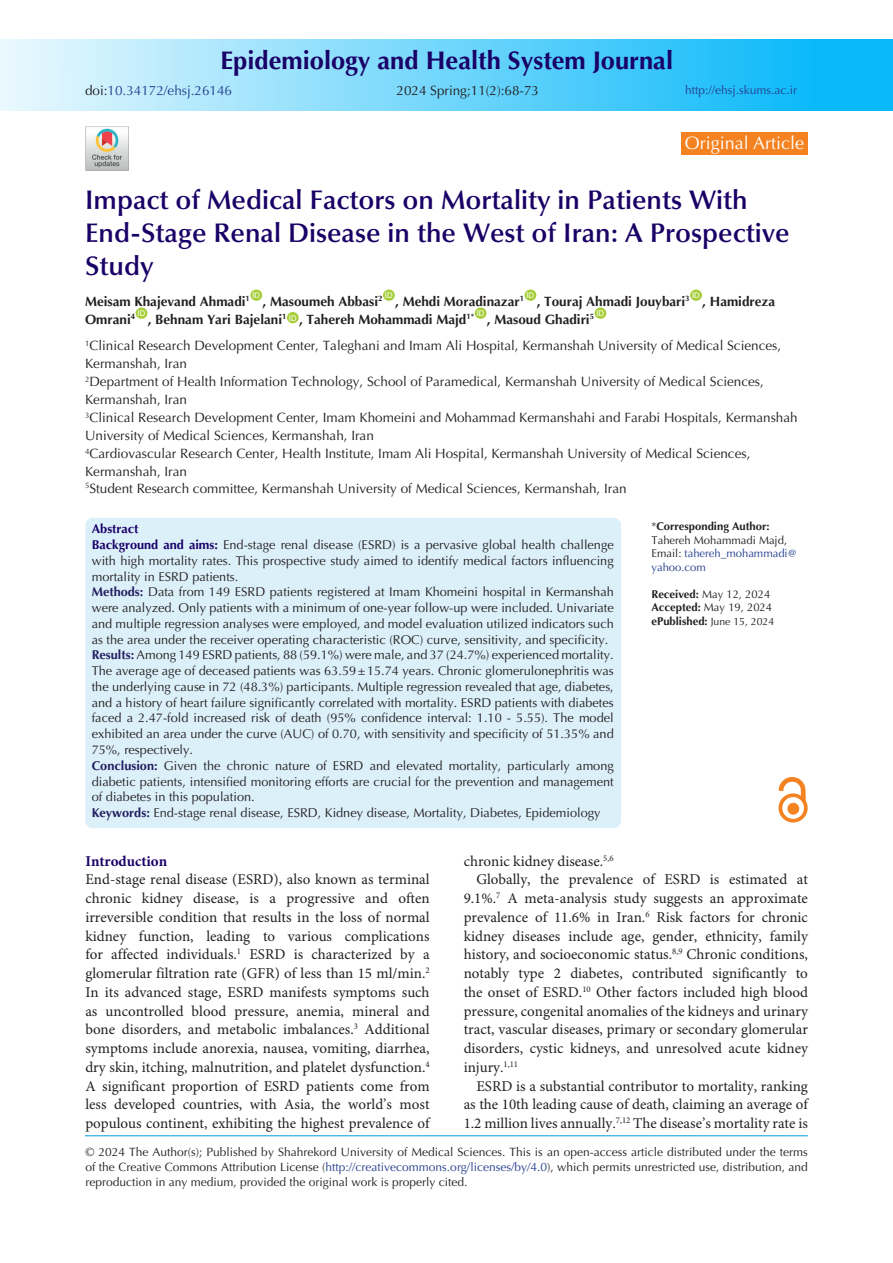
<style>
.page{position:relative;width:893px;height:1263px;background:#fff}
.page>*{position:absolute;margin:0;border:0;box-sizing:border-box;transform-origin:0 0}
.t1{font:600 27px/33px "Optima LT Std";color:#190066}
.t2{font:700 25.5px "Optima LT Std";color:#190066}
.t3{font:18px "Optima LT Std";color:#fff}
.t4{font:15px/18.8px "Minion Pro";color:#231f20;text-align:justify}
.t5{font:700 15px "Minion Pro";color:#190066}
.t6{font:13.5px/18px "Optima LT Std";color:#231f20}
.t7{font:700 13.5px "Optima LT Std";color:#231f20}
.t8{font:13.5px "Optima LT Std";color:#253f8e}
.t9{font:12.75px/15.8px "Optima LT Std";color:#231f20;text-align:justify}
.t10{font:700 12.75px "Optima LT Std";color:#190066}
.t11{font:12px/15px "Optima LT Std";color:#231f20;text-align:justify}
.t12{font:12px "Optima LT Std";color:#253f8e}
.t13{font:11.25px "Optima LT Std";color:#231f20}
.t14{font:700 11.25px "Optima LT Std";color:#231f20}
.t15{font:11.25px/13.5px "Optima LT Std";color:#253f8e}
.t16{font:7.8px "Arial";color:#fff}
.s1{color:#231f20}
.s2{font-weight:700;color:#190166}
.s3{font-weight:700;color:#231e60}
.s4{font-weight:400}
.s5{font-weight:700}
.s6{font-weight:400;font-size:10.5px}
.s7{color:#253f8e}
</style>
<div class="page">
<div style="left:0;top:39px;width:893px;height:72px;background:linear-gradient(to right,#e9f8fe,#00b4f9)"></div>
<hr style="left:85px;top:1135px;width:723px;height:1px;background:#0099e5">
<div style="left:250px;top:289px;width:12px;height:12px;background:#a6ce39;border-radius:50%"></div>
<div style="left:383px;top:289px;width:12px;height:12px;background:#a6ce39;border-radius:50%"></div>
<div style="left:525px;top:289px;width:11px;height:12px;background:#a6ce39;border-radius:50%"></div>
<div style="left:690px;top:289px;width:12px;height:12px;background:#a6ce39;border-radius:50%"></div>
<div style="left:136px;top:307px;width:11px;height:12px;background:#a6ce39;border-radius:50%"></div>
<div style="left:287px;top:312px;width:12px;height:11px;background:#a6ce39;border-radius:50%"></div>
<div style="left:475px;top:307px;width:12px;height:12px;background:#a6ce39;border-radius:50%"></div>
<div style="left:595px;top:307px;width:11px;height:12px;background:#a6ce39;border-radius:50%"></div>
<div style="left:681px;top:132px;width:127px;height:23px;background:#f58220"></div>
<img style="left:85px;top:127px;width:43px;height:43px">
<div style="left:788px;top:803px;width:11px;height:11px;background:#f58220;border-radius:50%"></div>
<div style="left:788px;top:803px;width:11px;height:11px;border:1px solid #f58220;border-radius:50%"></div>
<div style="left:778px;top:793px;width:30px;height:29px;border:4px solid #f58220;border-radius:50%"></div>
<svg style="left:779px;top:777px;width:26px;height:24px"></svg>
<div style="left:85px;top:518px;width:536px;height:310px;background:#dcf0fa;border-radius:8px"></div>
<p class="t2" style="left:221px;top:45px;width:454px">Epidemiology and Health System Journal</p>
<p class="t8" style="left:85px;top:83px;width:149px"><span class="s1">doi:</span>10.34172/ehsj.26146</p>
<p class="t6" style="left:396px;top:82px;width:144px">2024 Spring;11(2):68-73</p>
<p class="t12" style="left:685px;top:83px;width:114px">http://ehsj.skums.ac.ir</p>
<p class="t3" style="left:685px;top:132px;width:121px">Original Article</p>
<p class="t1" style="left:85px;top:184px;width:706px">Impact of Medical Factors on Mortality in Patients With<br>End-Stage Renal Disease in the West of Iran: A Prospective<br>Study</p>
<p class="t7" style="left:85px;top:293px;width:166px">Meisam Khajevand Ahmadi<sup>1</sup></p>
<p class="t16" style="left:252px;top:290px;width:9px">ID</p>
<p class="t16" style="left:385px;top:290px;width:9px">ID</p>
<p class="t16" style="left:526px;top:290px;width:9px">ID</p>
<p class="t16" style="left:692px;top:290px;width:9px">ID</p>
<p class="t7" style="left:263px;top:293px;width:121px">, Masoumeh Abbasi<sup>2</sup></p>
<p class="t7" style="left:395px;top:293px;width:130px">, Mehdi Moradinazar<sup>1</sup></p>
<p class="t7" style="left:537px;top:293px;width:154px">, Touraj Ahmadi Jouybari<sup>3</sup></p>
<p class="t7" style="left:702px;top:293px;width:74px">, Hamidreza</p>
<p class="t16" style="left:596px;top:308px;width:9px">ID</p>
<p class="t6" style="left:85px;top:337px;width:698px"><sup>1</sup>Clinical Research Development Center, Taleghani and Imam Ali Hospital, Kermanshah University of Medical Sciences,<br>Kermanshah, Iran</p>
<p class="t6" style="left:85px;top:373px;width:680px"><sup>2</sup>Department of Health Information Technology, School of Paramedical, Kermanshah University of Medical Sciences,<br>Kermanshah, Iran</p>
<p class="t6" style="left:85px;top:409px;width:714px"><sup>3</sup>Clinical Research Development Center, Imam Khomeini and Mohammad Kermanshahi and Farabi Hospitals, Kermanshah<br>University of Medical Sciences, Kermanshah, Iran</p>
<p class="t6" style="left:85px;top:445px;width:667px"><sup>4</sup>Cardiovascular Research Center, Health Institute, Imam Ali Hospital, Kermanshah University of Medical Sciences,<br>Kermanshah, Iran</p>
<p class="t6" style="left:85px;top:479px;width:543px"><sup>5</sup>Student Research committee, Kermanshah University of Medical Sciences, Kermanshah, Iran</p>
<p class="t16" style="left:138px;top:308px;width:9px">ID</p>
<p class="t16" style="left:477px;top:308px;width:9px">ID</p>
<p class="t7" style="left:148px;top:311px;width:140px">, Behnam Yari Bajelani<sup>1</sup></p>
<p class="t16" style="left:289px;top:313px;width:9px">ID</p>
<p class="t7" style="left:299px;top:311px;width:177px">, Tahereh Mohammadi Majd<sup>1*</sup></p>
<p class="t7" style="left:487px;top:311px;width:109px">, Masoud Ghadiri<sup>5</sup></p>
<p class="t7" style="left:85px;top:311px;width:52px">Omrani<sup>4</sup></p>
<p class="t10" style="left:92px;top:522px;width:48px">Abstract</p>
<p class="t9" style="left:92px;top:537px;width:523px"><span class="s2">Background and aims:</span> End-stage renal disease (ESRD) is a pervasive global health challenge with high mortality rates. This prospective study aimed to identify medical factors influencing mortality in ESRD patients.</p>
<p class="t9" style="left:92px;top:584px;width:524px"><span class="s3">Methods:</span> Data from 149 ESRD patients registered at Imam Khomeini hospital in Kermanshah were analyzed. Only patients with a minimum of one-year follow-up were included. Univariate and multiple regression analyses were employed, and model evaluation utilized indicators such as the area under the receiver operating characteristic (ROC) curve, sensitivity, and specificity.</p>
<p class="t9" style="left:92px;top:647px;width:524px"><span class="s3">Results:</span> Among 149 ESRD patients, 88 (59.1%) were male, and 37 (24.7%) experienced mortality.<br>The average age of deceased patients was 63.59±15.74 years. Chronic glomerulonephritis was the underlying cause in 72 (48.3%) participants. Multiple regression revealed that age, diabetes, and a history of heart failure significantly correlated with mortality. ESRD patients with diabetes faced a 2.47-fold increased risk of death (95% confidence interval: 1.10 - 5.55). The model exhibited an area under the curve (AUC) of 0.70, with sensitivity and specificity of 51.35% and 75%, respectively.</p>
<p class="t9" style="left:92px;top:758px;width:524px"><span class="s3">Conclusion:</span> Given the chronic nature of ESRD and elevated mortality, particularly among diabetic patients, intensified monitoring efforts are crucial for the prevention and management of diabetes in this population.</p>
<p class="t9" style="left:92px;top:805px;width:510px"><span class="s3">Keywords:</span> End-stage renal disease, ESRD, Kidney disease, Mortality, Diabetes, Epidemiology</p>
<p class="t14" style="left:651px;top:520px;width:120px"><span class="s4">*</span>Corresponding Author:</p>
<p class="t13" style="left:651px;top:533px;width:137px">Tahereh Mohammadi Majd,</p>
<p class="t15" style="left:651px;top:547px;width:147px"><span class="s1">Email:</span> tahereh_mohammadi@ yahoo.com</p>
<p class="t13" style="left:651px;top:587px;width:120px"><span class="s5">Received:</span> May 12, 2024</p>
<p class="t13" style="left:651px;top:601px;width:122px"><span class="s5">Accepted:</span> May 19, 2024</p>
<p class="t14" style="left:651px;top:614px;width:124px">ePublished: <span class="s6">June 15, 2024</span></p>
<p class="t5" style="left:85px;top:850px;width:83px">Introduction</p>
<p class="t4" style="left:85px;top:871px;width:346px">End-stage renal disease (ESRD), also known as terminal chronic kidney disease, is a progressive and often irreversible condition that results in the loss of normal kidney function, leading to various complications for affected individuals.<sup>1</sup> ESRD is characterized by a glomerular filtration rate (GFR) of less than 15 ml/min.<sup>2<br></sup>In its advanced stage, ESRD manifests symptoms such as uncontrolled blood pressure, anemia, mineral and bone disorders, and metabolic imbalances.<sup>3</sup> Additional symptoms include anorexia, nausea, vomiting, diarrhea, dry skin, itching, malnutrition, and platelet dysfunction.<sup>4<br></sup>A significant proportion of ESRD patients come from less developed countries, with Asia, the world’s most populous continent, exhibiting the highest prevalence of</p>
<p class="t4" style="left:464px;top:852px;width:151px">chronic kidney disease.<sup>5,6</sup></p>
<p class="t4" style="left:464px;top:871px;width:346px;text-indent:13px">Globally, the prevalence of ESRD is estimated at 9.1%.<sup>7</sup> A meta-analysis study suggests an approximate prevalence of 11.6% in Iran.<sup>6</sup> Risk factors for chronic kidney diseases include age, gender, ethnicity, family history, and socioeconomic status.<sup>8,9</sup> Chronic conditions, notably type 2 diabetes, contributed significantly to the onset of ESRD.<sup>10</sup> Other factors included high blood pressure, congenital anomalies of the kidneys and urinary tract, vascular diseases, primary or secondary glomerular disorders, cystic kidneys, and unresolved acute kidney injury.<sup>1,11</sup></p>
<p class="t4" style="left:464px;top:1077px;width:346px;text-indent:13px">ESRD is a substantial contributor to mortality, ranking as the 10th leading cause of death, claiming an average of 1.2 million lives annually.<sup>7,12</sup> The disease’s mortality rate is</p>
<p class="t11" style="left:85px;top:1144px;width:724px">© 2024 The Author(s); Published by Shahrekord University of Medical Sciences. This is an open-access article distributed under the terms of the Creative Commons Attribution License (<span class="s7">http://creativecommons.org/licenses/by/4.0</span>), which permits unrestricted use, distribution, and reproduction in any medium, provided the original work is properly cited.</p>
</div>
